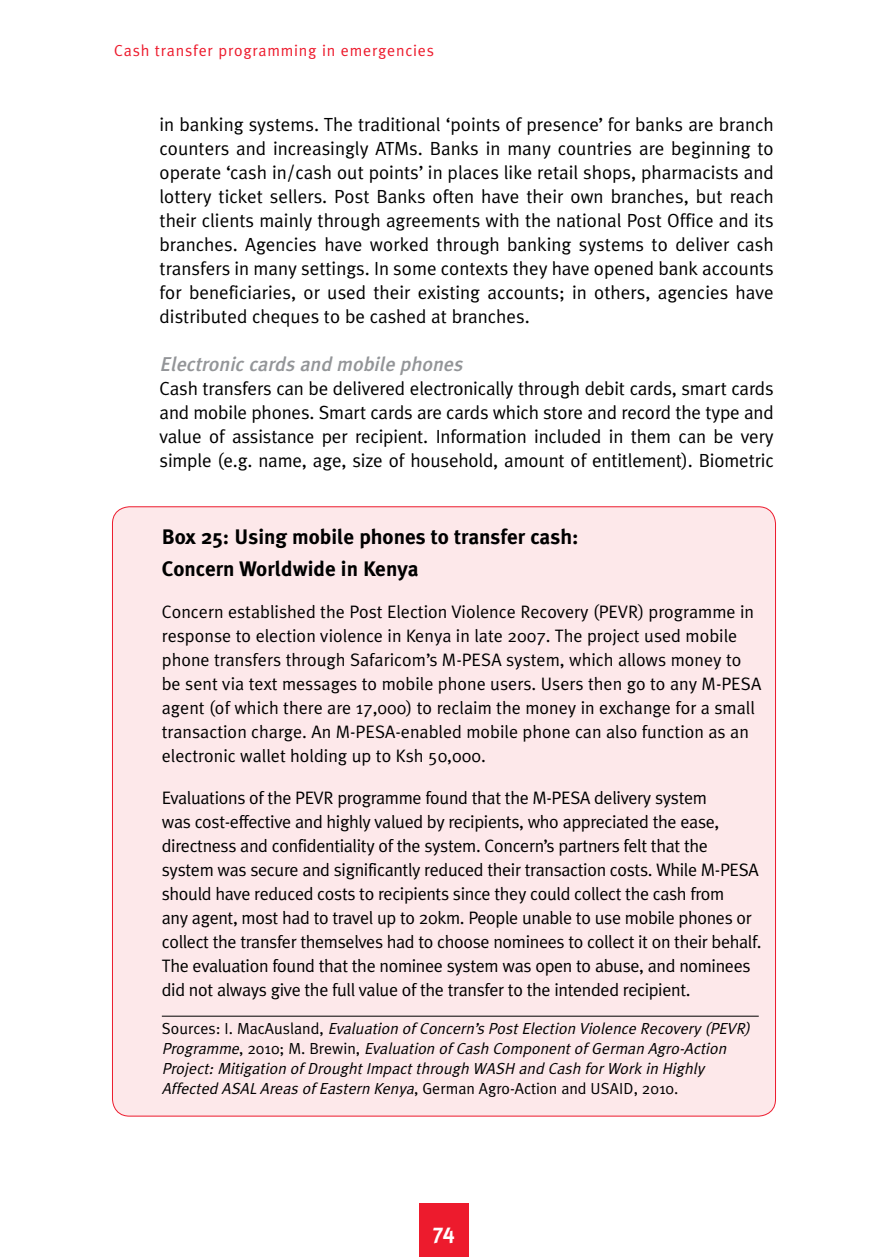
<style>
.page{position:relative;width:888px;height:1257px;background:#fff}
.page>*{position:absolute;margin:0;border:0;box-sizing:border-box;transform-origin:0 0}
.t1{font:700 22px "Meta Plus";color:#fff}
.t2{font:700 21px/32px "Meta Plus";color:#000}
.t3{font:italic 500 20px "Meta Plus";color:#939598}
.t4{font:19px/24px "Meta Plus Normal";letter-spacing:-.01em;color:#000;text-align:justify}
.t5{font:18px/24px "Meta Plus Normal";letter-spacing:-.02em;color:#000}
.t6{font:18px/24px "Meta Plus Normal";color:#000}
.t7{font:italic 16px/20px "Meta Plus Normal";color:#000}
.t8{font:16px "Meta Plus Normal";letter-spacing:.05em;color:#ed1b2d}
.s1{font-style:normal}
</style>
<div class="page">
<div style="left:419px;top:1203px;width:49px;height:53px;background:#ed1b2d"></div>
<div style="left:112px;top:506px;width:663px;height:609px;background:#fde8ea;border-radius:17px"></div>
<hr style="left:162px;top:1015px;width:596px;height:1px;background:#000">
<p class="t8" style="left:114px;top:41px;width:321px">Cash transfer programming in emergencies</p>
<p class="t4" style="left:160px;top:112px;width:616px">in banking systems. The traditional ‘points of presence’ for banks are branch counters and increasingly ATMs. Banks in many countries are beginning to operate ‘cash in/cash out points’ in places like retail shops, pharmacists and lottery ticket sellers. Post Banks often have their own branches, but reach their clients mainly through agreements with the national Post Office and its branches. Agencies have worked through banking systems to deliver cash transfers in many settings. In some contexts they have opened bank accounts for beneficiaries, or used their existing accounts; in others, agencies have distributed cheques to be cashed at branches.</p>
<p class="t3" style="left:160px;top:352px;width:309px">Electronic cards and mobile phones</p>
<p class="t4" style="left:160px;top:376px;width:615px">Cash transfers can be delivered electronically through debit cards, smart cards and mobile phones. Smart cards are cards which store and record the type and value of assistance per recipient. Information included in them can be very simple (e.g. name, age, size of household, amount of entitlement). Biometric</p>
<p class="t2" style="left:162px;top:520px;width:418px">Box 25: Using mobile phones to transfer cash:<br>Concern Worldwide in Kenya</p>
<p class="t6" style="left:162px;top:599px;width:601px">Concern established the Post Election Violence Recovery (PEVR) programme in response to election violence in Kenya in late 2007. The project used mobile phone transfers through Safaricom’s M-PESA system, which allows money to be sent via text messages to mobile phone users. Users then go to any M-PESA agent (of which there are 17,000) to reclaim the money in exchange for a small transaction charge. An M-PESA-enabled mobile phone can also function as an electronic wallet holding up to Ksh 50,000.</p>
<p class="t5" style="left:162px;top:785px;width:601px">Evaluations of the PEVR programme found that the M-PESA delivery system<br>was cost-effective and highly valued by recipients, who appreciated the ease, directness and confidentiality of the system. Concern’s partners felt that the system was secure and significantly reduced their transaction costs. While M-PESA should have reduced costs to recipients since they could collect the cash from<br>any agent, most had to travel up to 20km. People unable to use mobile phones or collect the transfer themselves had to choose nominees to collect it on their behalf.<br>The evaluation found that the nominee system was open to abuse, and nominees did not always give the full value of the transfer to the intended recipient.</p>
<p class="t7" style="left:162px;top:1018px;width:589px"><span class="s1">S o u r c e s : I . M a c A u s l a n d ,</span> Evaluation of Concern’s PostElection Violence Recovery (PEVR)<br>Programme<span class="s1">, 2 0 1 0 ; M . B r e w i n ,</span> Evaluation of Cash Componentof German Agro-Action Project:Mitigation of DroughtImpactthrough WASH and Cash forWork in Highly Affected ASALAreas of Eastern Kenya<span class="s1">, German Agro-Action and USAID, 2010.</span></p>
<p class="t1" style="left:433px;top:1218px;width:12px">74</p>
</div>
